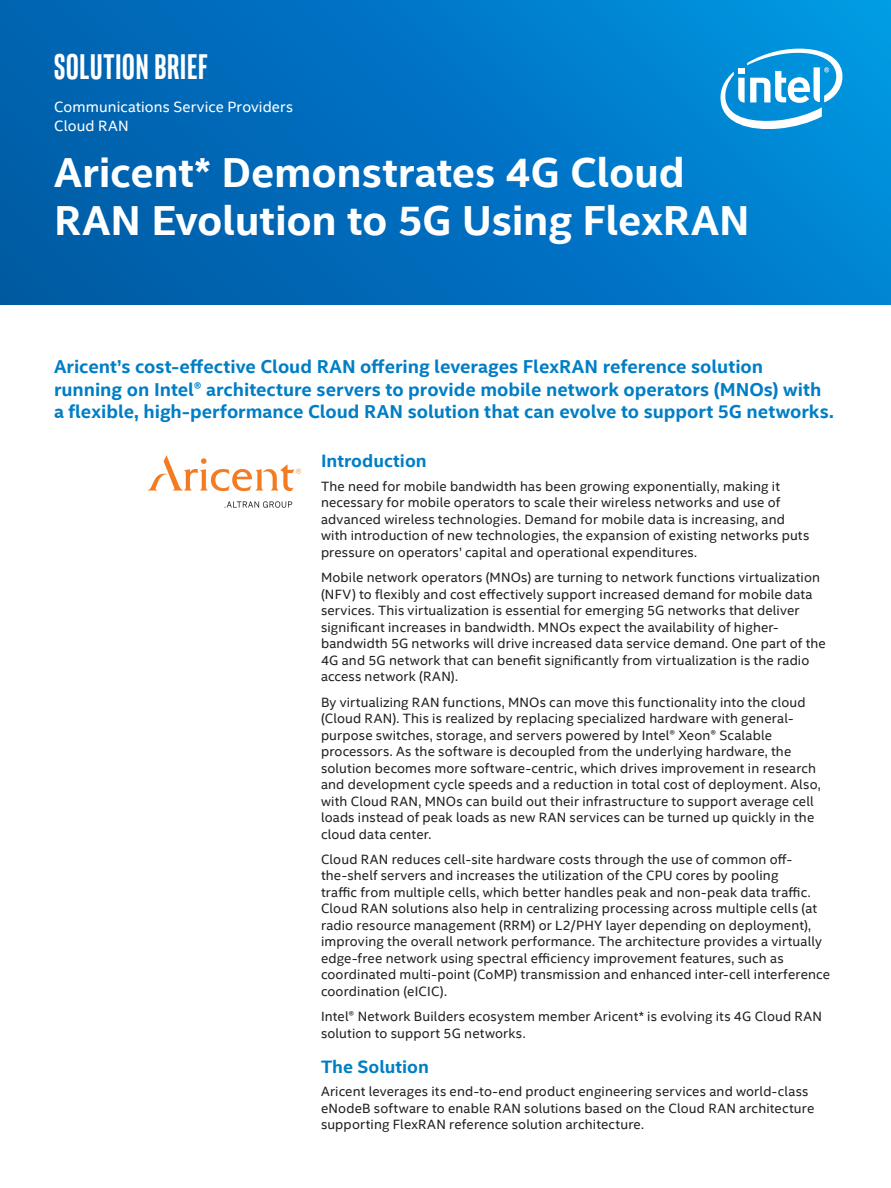
<style>
.page{position:relative;width:891px;height:1188px;background:#fff}
.page>*{position:absolute;margin:0;border:0;box-sizing:border-box;transform-origin:0 0}
.Main_Title{font:700 42px/48px "Intel Clear";letter-spacing:-.005em;color:#fff}
.t1{font:700 36px "Intel Clear Pro";letter-spacing:.025em;color:#fff}
.ProdName_-_Product_N{font:700 18.75px/22.5px "Intel Clear";color:#007ec5}
.CopyHeaderBlue{font:700 18px "Intel Clear";color:#007ec5}
.Mini_Header{font:15px "Intel Clear";letter-spacing:.01em;color:#fff}
.MainCopy___Caption{font:13.5px/16.5px "Intel Clear";letter-spacing:.01em;color:#231f20}
</style>
<div class="page">
<div style="left:0;top:0;width:891px;height:305px;background:linear-gradient(to right,#005ba9,#008cdb)"></div>
<img style="left:148px;top:455px;width:153px;height:53px">
<svg style="left:718px;top:42px;width:127px;height:90px"></svg>
<h2 class="t1" style="left:54px;top:44px;width:155px">SOLUTION BRIEF</h2>
<p class="Mini_Header" style="left:54px;top:96px;width:240px">Communications Service Providers</p>
<p class="Mini_Header" style="left:54px;top:116px;width:76px">Cloud RAN</p>
<p class="Main_Title" style="left:54px;top:147px;width:697px">Aricent* Demonstrates 4G Cloud<br>RAN Evolution to 5G Using FlexRAN</p>
<p class="ProdName_-_Product_N" style="left:54px;top:355px;width:781px">Aricent’s cost-effective Cloud RAN offering leverages FlexRAN reference solution running on Intel® architecture servers to provide mobile network operators (MNOs) with a flexible, high-performance Cloud RAN solution that can evolve to support 5G networks.</p>
<p class="CopyHeaderBlue" style="left:321px;top:449px;width:107px">Introduction</p>
<p class="MainCopy___Caption" style="left:321px;top:477px;width:490px">The need for mobile bandwidth has been growing exponentially, making it necessary for mobile operators to scale their wireless networks and use of advanced wireless technologies. Demand for mobile data is increasing, and with introduction of new technologies, the expansion of existing networks puts pressure on operators’ capital and operational expenditures.</p>
<p class="MainCopy___Caption" style="left:321px;top:569px;width:506px">Mobile network operators (MNOs) are turning to network functions virtualization (NFV) to flexibly and cost effectively support increased demand for mobile data services. This virtualization is essential for emerging 5G networks that deliver significant increases in bandwidth. MNOs expect the availability of higher&shy;bandwidth 5G networks will drive increased data service demand. One part of the 4G and 5G network that can benefit significantly from virtualization is the radio access network (RAN).</p>
<p class="MainCopy___Caption" style="left:321px;top:693px;width:501px">By virtualizing RAN functions, MNOs can move this functionality into the cloud (Cloud RAN). This is realized by replacing specialized hardware with general&shy;purpose switches, storage, and servers powered by Intel® Xeon® Scalable processors. As the software is decoupled from the underlying hardware, the solution becomes more software-centric, which drives improvement in research and development cycle speeds and a reduction in total cost of deployment. Also, with Cloud RAN, MNOs can build out their infrastructure to support average cell loads instead of peak loads as new RAN services can be turned up quickly in the cloud data center.</p>
<p class="MainCopy___Caption" style="left:321px;top:851px;width:511px">Cloud RAN reduces cell-site hardware costs through the use of common off&shy;the-shelf servers and increases the utilization of the CPU cores by pooling<br>traffic from multiple cells, which better handles peak and non-peak data traffic.<br>Cloud RAN solutions also help in centralizing processing across multiple cells (at radio resource management (RRM) or L2/PHY layer depending on deployment), improving the overall network performance. The architecture provides a virtually edge-free network using spectral efficiency improvement features, such as coordinated multi-point (CoMP) transmission and enhanced inter-cell interference coordination (eICIC).</p>
<p class="MainCopy___Caption" style="left:321px;top:1008px;width:503px">Intel® Network Builders ecosystem member Aricent* is evolving its 4G Cloud RAN solution to support 5G networks.</p>
<p class="CopyHeaderBlue" style="left:321px;top:1054px;width:110px">The Solution</p>
<p class="MainCopy___Caption" style="left:321px;top:1083px;width:495px">Aricent leverages its end-to-end product engineering services and world-class eNodeB software to enable RAN solutions based on the Cloud RAN architecture supporting FlexRAN reference solution architecture.</p>
</div>
